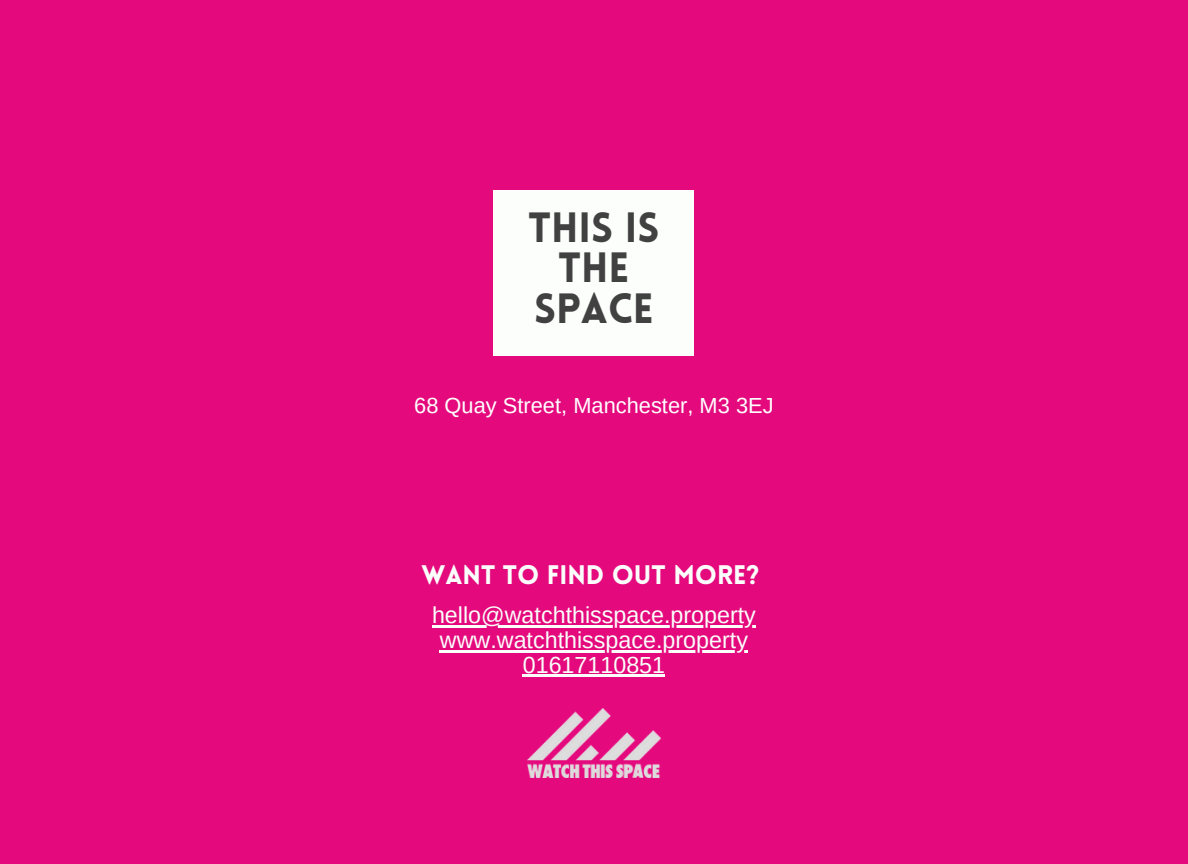
<style>
.page{position:relative;width:1188px;height:864px;background:#e40a7e}
.page>*{position:absolute;margin:0;border:0;box-sizing:border-box;transform-origin:0 0}
.t1{font:900 41.4px/40.3px "Lovelo";color:#424142;text-align:center}
.t2{font:900 26.25px "Lovelo";color:#fbfefb}
.t3{font:23.25px "Arimo";color:#fbfefb}
.t4{font:21.75px "Arimo";color:#fff}
</style>
<div class="page">
<div style="left:494px;top:191px;width:200px;height:165px;background:#fbfefb"></div>
<img style="left:528px;top:709px;width:132px;height:68px">
<hr style="left:432px;top:625px;width:324px;height:3px;background:#fbfefb">
<hr style="left:440px;top:650px;width:308px;height:2px;background:#fbfefb">
<hr style="left:523px;top:675px;width:142px;height:2px;background:#fbfefb">
<p class="t1" style="left:529px;top:212px;width:132px">THIS IS<br>THE<br>SPACE</p>
<p class="t4" style="left:414px;top:394px;width:361px">68 Quay Street, Manchester, M3 3EJ</p>
<p class="t2" style="left:422px;top:565px;width:339px">WANT TO FIND OUT MORe?</p>
<p class="t3" style="left:432px;top:602px;width:325px">hello@watchthisspace.property</p>
<p class="t3" style="left:440px;top:627px;width:309px">www.watchthisspace.property</p>
<p class="t3" style="left:523px;top:652px;width:144px">01617110851</p>
</div>
